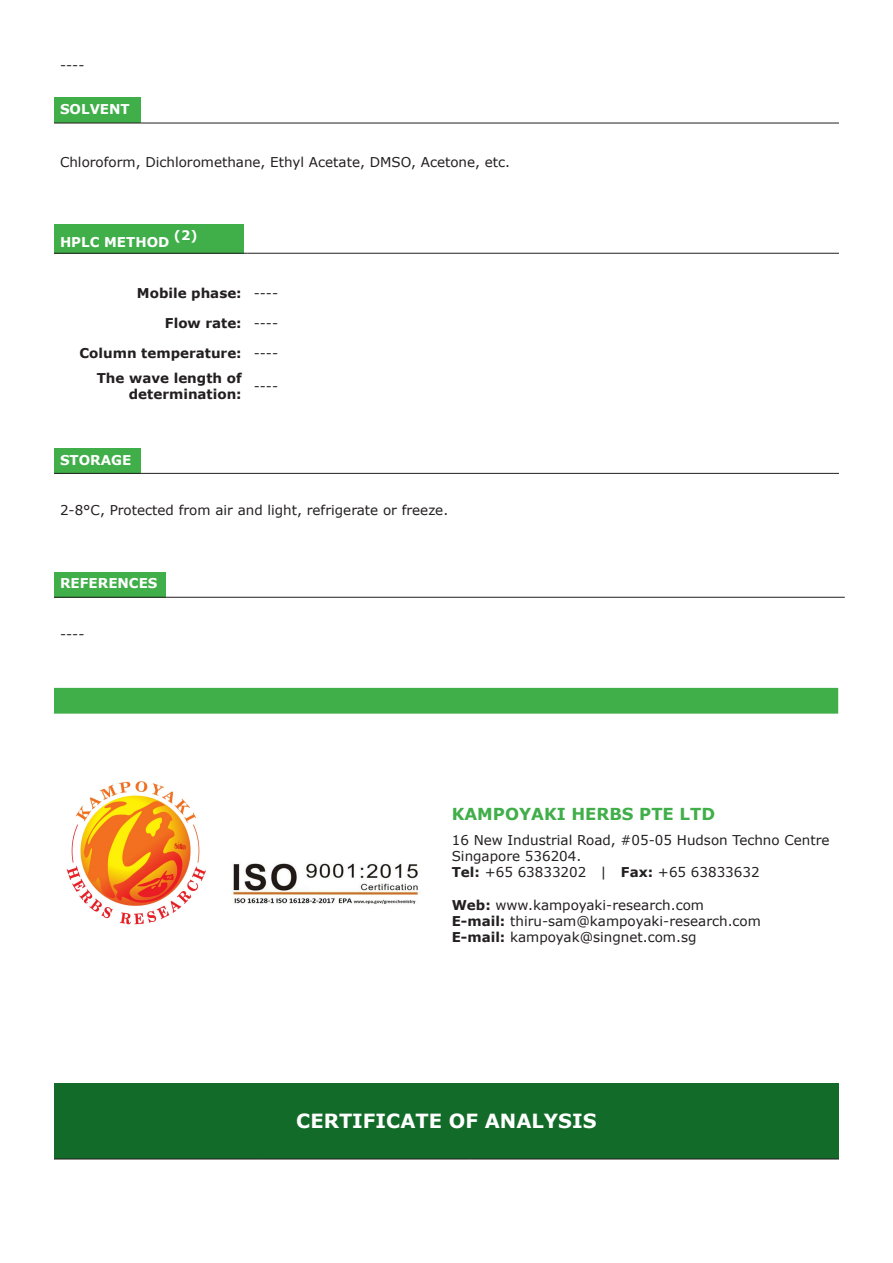
<style>
.page{position:relative;width:893px;height:1263px;background:#fff}
.page>*{position:absolute;margin:0;border:0;box-sizing:border-box;transform-origin:0 0}
.t1{font:700 19.5px "Verdana";color:#fff}
.t2{font:700 16.5px "Verdana";color:#40ae49}
.t3{font:13.5px "Verdana";color:#231f20}
.t4{font:700 13.5px/16.2px "Verdana";color:#231f20;text-align:right}
.t5{font:700 13.5px "Verdana";color:#fff}
.t6{font:700 13.05px "Verdana";color:#fff}
.s1{font-weight:700}
</style>
<div class="page">
<div style="left:54px;top:98px;width:86px;height:25px;background:#40ae49"></div>
<hr style="left:54px;top:123px;width:86px;height:1px;background:#231f20">
<hr style="left:140px;top:123px;width:699px;height:1px;background:#231f20">
<div style="left:54px;top:224px;width:189px;height:29px;background:#40ae49"></div>
<hr style="left:54px;top:253px;width:189px;height:1px;background:#231f20">
<hr style="left:248px;top:253px;width:591px;height:1px;background:#231f20">
<div style="left:54px;top:448px;width:86px;height:25px;background:#40ae49"></div>
<hr style="left:54px;top:473px;width:86px;height:1px;background:#231f20">
<hr style="left:140px;top:473px;width:699px;height:1px;background:#231f20">
<div style="left:54px;top:572px;width:112px;height:25px;background:#40ae49"></div>
<hr style="left:54px;top:597px;width:112px;height:1px;background:#231f20">
<hr style="left:166px;top:597px;width:679px;height:1px;background:#231f20">
<div style="left:54px;top:688px;width:784px;height:26px;background:#40ae49"></div>
<img style="left:66px;top:781px;width:140px;height:144px">
<img style="left:232px;top:863px;width:187px;height:41px">
<div style="left:54px;top:1083px;width:785px;height:76px;background:#136b29"></div>
<hr style="left:54px;top:1159px;width:208px;height:1px;background:#231f20">
<hr style="left:262px;top:1159px;width:208px;height:1px;background:#231f20">
<hr style="left:470px;top:1159px;width:369px;height:1px;background:#231f20">
<p class="t3" style="left:60px;top:57px;width:26px">----</p>
<p class="t5" style="left:60px;top:101px;width:71px">SOLVENT</p>
<p class="t3" style="left:60px;top:153px;width:452px">Chloroform, Dichloromethane, Ethyl Acetate, DMSO, Acetone, etc.</p>
<p class="t5" style="left:60px;top:234px;width:111px">HPLC METHOD</p>
<p class="t6" style="left:174px;top:226px;width:25px">(2)</p>
<p class="t4" style="left:137px;top:285px;width:106px">Mobile phase:</p>
<p class="t3" style="left:254px;top:285px;width:26px">----</p>
<p class="t4" style="left:165px;top:315px;width:78px">Flow rate:</p>
<p class="t3" style="left:254px;top:315px;width:26px">----</p>
<p class="t4" style="left:80px;top:345px;width:164px">Column temperature:</p>
<p class="t3" style="left:254px;top:344px;width:26px">----</p>
<p class="t4" style="left:97px;top:370px;width:146px">The wave length of determination:</p>
<p class="t3" style="left:254px;top:377px;width:26px">----</p>
<p class="t5" style="left:60px;top:451px;width:73px">STORAGE</p>
<p class="t3" style="left:60px;top:501px;width:390px">2-8°C, Protected from air and light, refrigerate or freeze.</p>
<p class="t5" style="left:60px;top:575px;width:99px">REFERENCES</p>
<p class="t3" style="left:60px;top:625px;width:26px">----</p>
<p class="t2" style="left:452px;top:803px;width:265px">KAMPOYAKI HERBS PTE LTD</p>
<p class="t3" style="left:452px;top:831px;width:379px">16 New Industrial Road, #05-05 Hudson Techno Centre</p>
<p class="t3" style="left:452px;top:848px;width:131px">Singapore 536204.</p>
<p class="t3" style="left:452px;top:864px;width:309px"><span class="s1">Tel:</span> +65 63833202 | <span class="s1">Fax:</span> +65 63833632</p>
<p class="t3" style="left:452px;top:896px;width:254px"><span class="s1">Web:</span> www.kampoyaki-research.com</p>
<p class="t3" style="left:452px;top:912px;width:311px"><span class="s1">E-mail:</span> thiru-sam@kampoyaki-research.com</p>
<p class="t3" style="left:452px;top:929px;width:246px"><span class="s1">E-mail:</span> kampoyak@singnet.com.sg</p>
<p class="t1" style="left:296px;top:1109px;width:302px">CERTIFICATE OF ANALYSIS</p>
</div>
